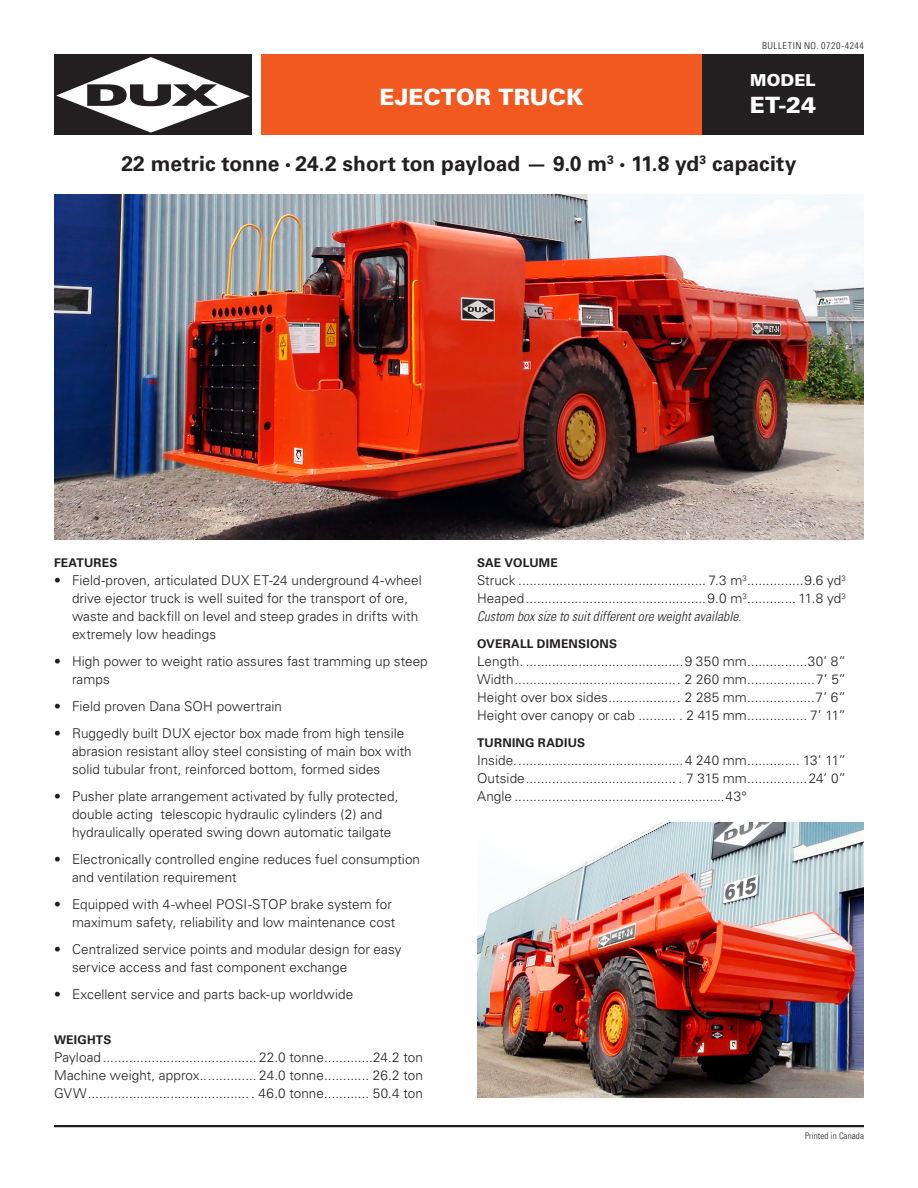
<style>
.page{position:relative;width:918px;height:1188px;background:#fff}
.page>*{position:absolute;margin:0;border:0;box-sizing:border-box;transform-origin:0 0}
.t1{font:900 22.5px "Univers";color:#fff}
.H1A{font:700 21px "Univers";color:#231f20}
.t2{font:900 16.5px "Univers";letter-spacing:.005em;color:#fff}
.Overalldims{font:300 13.5px/18px "Univers";letter-spacing:.005em;color:#231f20}
.Features{font:700 12px "Univers";letter-spacing:.02em;color:#231f20}
.t3{font:300 condensed 9.45px "Univers";letter-spacing:.055em;color:#231f20;scale:1.06 1}
.t4{font:300 condensed 9px "Univers";letter-spacing:.01em;color:#231f20}
.s1{font-weight:400;font-stretch:condensed;font-size:13.5px}
.s2{font-style:italic;font-stretch:condensed}
</style>
<div class="page">
<hr style="left:54px;top:1125px;width:810px;height:2px;background:#231f20">
<div style="left:54px;top:54px;width:198px;height:81px;background:#231f20"></div>
<svg style="left:56px;top:57px;width:194px;height:76px"></svg>
<div style="left:702px;top:54px;width:162px;height:81px;background:#231f20"></div>
<div style="left:261px;top:54px;width:441px;height:81px;background:#f15921"></div>
<img style="left:54px;top:194px;width:810px;height:346px">
<img style="left:477px;top:823px;width:387px;height:275px">
<p class="t3" style="left:762px;top:40px;width:98px">BULLETIN NO. 0720-4244</p>
<h1 class="t2" style="left:750px;top:69px;width:67px">MODEL</h1>
<h1 class="t1" style="left:379px;top:83px;width:206px">EJECTOR TRUCK</h1>
<h1 class="t1" style="left:750px;top:90px;width:68px">ET-24</h1>
<p class="H1A" style="left:121px;top:151px;width:677px">22 metric tonne <span class="s1">•</span> 24.2 short ton payload — 9.0 m<sup>3</sup> <span class="s1">•</span> 11.8 yd<sup>3</sup> capacity</p>
<p class="Features" style="left:54px;top:556px;width:65px">FEATURES</p>
<p class="Overalldims" style="left:72px;top:571px;width:351px;text-indent:-18px">• Field-proven, articulated DUX ET-24 underground 4-wheel drive ejector truck is well suited for the transport of ore, waste and backfill on level and steep grades in drifts with extremely low headings</p>
<p class="Overalldims" style="left:72px;top:652px;width:357px;text-indent:-18px">• High power to weight ratio assures fast tramming up steep ramps</p>
<p class="Overalldims" style="left:54px;top:697px;width:230px">• Field proven Dana SOH powertrain</p>
<p class="Overalldims" style="left:72px;top:724px;width:341px;text-indent:-18px">• Ruggedly built DUX ejector box made from high tensile abrasion resistant alloy steel consisting of main box with solid tubular front, reinforced bottom, formed sides</p>
<p class="Overalldims" style="left:72px;top:787px;width:328px;text-indent:-18px">• Pusher plate arrangement activated by fully protected, double acting telescopic hydraulic cylinders (2) and hydraulically operated swing down automatic tailgate</p>
<p class="Overalldims" style="left:72px;top:850px;width:350px;text-indent:-18px">• Electronically controlled engine reduces fuel consumption and ventilation requirement</p>
<p class="Overalldims" style="left:54px;top:895px;width:343px;text-align:right">• Equipped with 4-wheel POSI-STOP brake system for maximum safety, reliability and low maintenance cost</p>
<p class="Overalldims" style="left:72px;top:940px;width:331px;text-indent:-18px">• Centralized service points and modular design for easy service access and fast component exchange</p>
<p class="Overalldims" style="left:54px;top:985px;width:301px">• Excellent service and parts back-up worldwide</p>
<p class="Features" style="left:54px;top:1033px;width:59px">WEIGHTS</p>
<p class="Overalldims" style="left:54px;top:1048px;width:371px;text-align:justify">Payload......................................... 22.0 tonne.............24.2 ton Machine weight, approx............... 24.0 tonne............ 26.2 ton GVW........................................... . 46.0 tonne............ 50.4 ton</p>
<p class="Features" style="left:477px;top:556px;width:82px">SAE VOLUME</p>
<p class="Overalldims" style="left:477px;top:571px;width:370px;text-align:justify">Struck .................................................. 7.3 m<sup>3</sup>...............9.6 yd<sup>3<br></sup>Heaped................................................9.0 m<sup>3</sup>............. 11.8 yd<sup>3<br></sup><span class="s2">Custom box size to suit different ore weight available.</span></p>
<p class="Features" style="left:477px;top:637px;width:142px">OVERALL DIMENSIONS</p>
<p class="Overalldims" style="left:477px;top:652px;width:371px;text-align:justify">Length. ..........................................9 350 mm................30’ 8” Width............................................ 2 260 mm..................7’ 5” Height over box sides................... 2 285 mm..................7’ 6” Height over canopy or cab .......... . 2 415 mm................ 7’ 11”</p>
<p class="Features" style="left:477px;top:736px;width:110px">TURNING RADIUS</p>
<p class="Overalldims" style="left:477px;top:751px;width:370px;text-align:justify">Inside.............................................4 240 mm.............. 13’ 11” Outside........................................ . 7 315 mm................24’ 0” Angle ........................................................43°</p>
<p class="t4" style="left:805px;top:1130px;width:60px">Printed in Canada</p>
</div>
